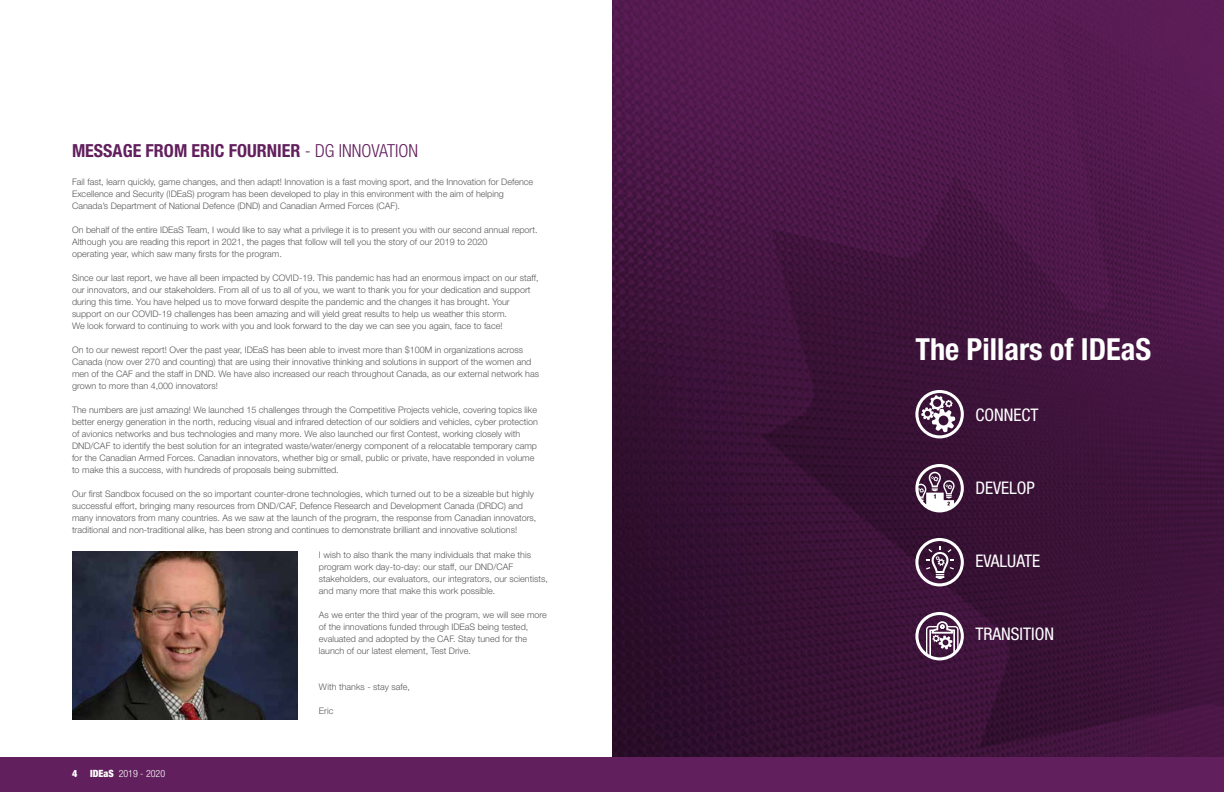
<style>
.page{position:relative;width:1224px;height:792px;background:#fff}
.page>*{position:absolute;margin:0;border:0;box-sizing:border-box;transform-origin:0 0}
.t1{font:700 condensed 30.5px "Helvetica Neue LT Std";color:#fff}
.t2{font:700 condensed 18px "Helvetica Neue LT Std";color:#621f5d}
.t3{font:condensed 17.4px "Helvetica Neue LT Std";color:#fff}
.t4{font:300 condensed 10px "Helvetica Neue LT Std";color:#fff}
.t5{font:900 condensed 10px "Helvetica Neue LT Std";color:#fff}
.t6{font:300 9px/12px "Helvetica Neue LT Std";color:#59595c}
.s1{font-weight:300}
.s2{font-weight:900}
</style>
<div class="page">
<svg style="left:612px;top:0;width:612px;height:757px;background:#42143f"></svg>
<svg style="left:915px;top:390px;width:49px;height:48px"></svg>
<svg style="left:915px;top:464px;width:49px;height:48px"></svg>
<svg style="left:915px;top:538px;width:49px;height:48px"></svg>
<svg style="left:915px;top:612px;width:49px;height:48px"></svg>
<div style="left:0;top:757px;width:1224px;height:35px;background:#621f5d"></div>
<img style="left:72px;top:552px;width:225px;height:168px">
<h2 class="t2" style="left:72px;top:140px;width:348px">MESSAGE FROM ERIC FOURNIER <span class="s1">- DG INNOVATION</span></h2>
<p class="t6" style="left:72px;top:176px;width:463px">Fail fast, learn quickly, game changes, and then adapt! Innovation is a fast moving sport, and the Innovation for Defence<br>Excellence and Security (IDEaS) program has been developed to play in this environment with the aim of helping<br>Canada’s Department of National Defence (DND) and Canadian Armed Forces (CAF).</p>
<p class="t6" style="left:72px;top:224px;width:467px">On behalf of the entire IDEaS Team, I would like to say what a privilege it is to present you with our second annual report.<br>Although you are reading this report in 2021, the pages that follow will tell you the story of our 2019 to 2020<br>operating year, which saw many firsts for the program.</p>
<p class="t6" style="left:72px;top:272px;width:468px">Since our last report, we have all been impacted by COVID-19. This pandemic has had an enormous impact on our staff, our innovators, and our stakeholders. From all of us to all of you, we want to thank you for your dedication and support during this time. You have helped us to move forward despite the pandemic and the changes it has brought. Your support on our COVID-19 challenges has been amazing and will yield great results to help us weather this storm.<br>We look forward to continuing to work with you and look forward to the day we can see you again, face to face!</p>
<p class="t6" style="left:72px;top:344px;width:469px">On to our newest report! Over the past year, IDEaS has been able to invest more than $100M in organizations across Canada (now over 270 and counting) that are using their innovative thinking and solutions in support of the women and men of the CAF and the staff in DND. We have also increased our reach throughout Canada, as our external network has grown to more than 4,000 innovators!</p>
<p class="t6" style="left:72px;top:404px;width:467px">The numbers are just amazing! We launched 15 challenges through the Competitive Projects vehicle, covering topics like better energy generation in the north, reducing visual and infrared detection of our soldiers and vehicles, cyber protection of avionics networks and bus technologies and many more. We also launched our first Contest, working closely with DND/CAF to identify the best solution for an integrated waste/water/energy component of a relocatable temporary camp for the Canadian Armed Forces. Canadian innovators, whether big or small, public or private, have responded in volume to make this a success, with hundreds of proposals being submitted.</p>
<p class="t6" style="left:72px;top:488px;width:466px">Our first Sandbox focused on the so important counter-drone technologies, which turned out to be a sizeable but highly successful effort, bringing many resources from DND/CAF, Defence Research and Development Canada (DRDC) and many innovators from many countries. As we saw at the launch of the program, the response from Canadian innovators, traditional and non-traditional alike, has been strong and continues to demonstrate brilliant and innovative solutions!</p>
<p class="t6" style="left:319px;top:549px;width:230px">I wish to also thank the many individuals that make this program work day-to-day: our staff, our DND/CAF stakeholders, our evaluators, our integrators, our scientists, and many more that make this work possible.</p>
<p class="t6" style="left:319px;top:609px;width:229px">As we enter the third year of the program, we will see more of the innovations funded through IDEaS being tested, evaluated and adopted by the CAF. Stay tuned for the launch of our latest element, Test Drive.</p>
<p class="t6" style="left:319px;top:681px;width:93px">With thanks - stay safe,</p>
<p class="t6" style="left:319px;top:705px;width:16px">Eric</p>
<p class="t5" style="left:72px;top:767px;width:7px">4</p>
<p class="t4" style="left:90px;top:768px;width:77px"><span class="s2">IDEaS</span> 2019 - 2020</p>
<h1 class="t1" style="left:915px;top:331px;width:237px">The Pillars of IDEaS</h1>
<h3 class="t3" style="left:975px;top:405px;width:65px">CONNECT</h3>
<h3 class="t3" style="left:975px;top:478px;width:61px">DEVELOP</h3>
<h3 class="t3" style="left:975px;top:551px;width:66px">EVALUATE</h3>
<h3 class="t3" style="left:975px;top:624px;width:80px">TRANSITION</h3>
</div>
